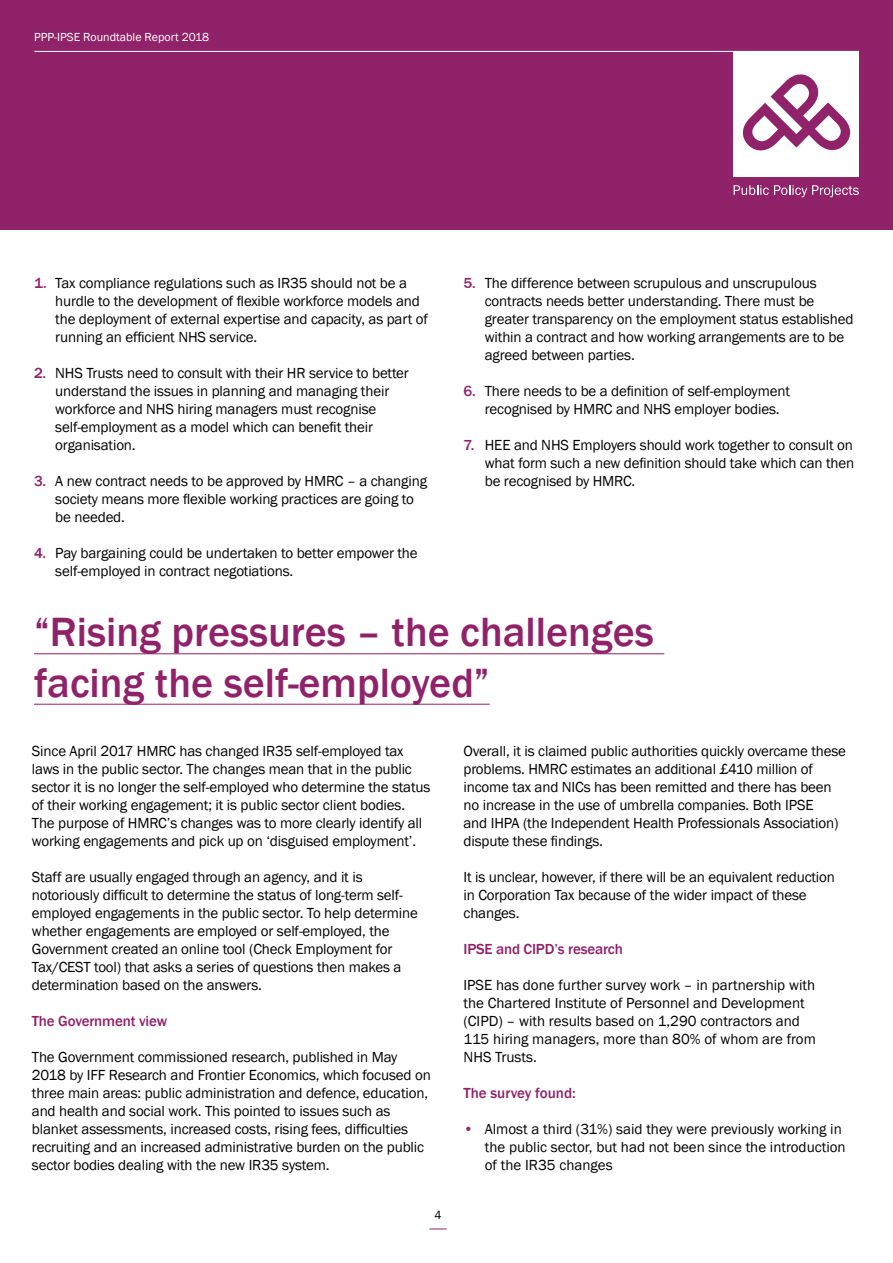
<style>
.page{position:relative;width:893px;height:1263px;background:#fff}
.page>*{position:absolute;margin:0;border:0;box-sizing:border-box;transform-origin:0 0}
.t1{font:500 42px/50.4px "Franklin Gothic";color:#902269}
.t2{font:15px/18px "Franklin Gothic";letter-spacing:-.01em;color:#000}
.t3{font:500 15px "Franklin Gothic";letter-spacing:-.01em;color:#902269}
.t4{font:12px "Franklin Gothic";color:#fff}
.t5{font:12px "Franklin Gothic";color:#000}
.s1{font-weight:500;color:#902269}
.s2{color:#902269}
</style>
<div class="page">
<div style="left:0;top:0;width:893px;height:230px;background:#902269"></div>
<svg style="left:429px;top:1228px;width:17px;height:1px"></svg>
<hr style="left:34px;top:51px;width:825px;height:1px;background:#fff">
<svg style="left:733px;top:52px;width:126px;height:125px"></svg>
<svg style="left:734px;top:185px;width:125px;height:12px"></svg>
<hr style="left:34px;top:653px;width:630px;height:1px;background:#902269">
<hr style="left:34px;top:704px;width:456px;height:1px;background:#902269">
<p class="t4" style="left:34px;top:32px;width:177px">PPP-IPSE Roundtable Report 2018</p>
<p class="t2" style="left:55px;top:274px;width:374px;text-indent:-21px"><span class="s1">1.</span> Tax compliance regulations such as IR35 should not be a hurdle to the development of flexible workforce models and the deployment of external expertise and capacity, as part of running an efficient NHS service.</p>
<p class="t2" style="left:55px;top:364px;width:355px;text-indent:-21px"><span class="s1">2.</span> NHS Trusts need to consult with their HR service to better understand the issues in planning and managing their workforce and NHS hiring managers must recognise self-employment as a model which can benefit their organisation.</p>
<p class="t2" style="left:55px;top:472px;width:373px;text-indent:-21px"><span class="s1">3.</span> A new contract needs to be approved by HMRC – a changing society means more flexible working practices are going to be needed.</p>
<p class="t2" style="left:55px;top:544px;width:364px;text-indent:-21px"><span class="s1">4.</span> Pay bargaining could be undertaken to better empower the self-employed in contract negotiations.</p>
<p class="t2" style="left:485px;top:274px;width:370px;text-indent:-21px"><span class="s1">5.</span> The difference between scrupulous and unscrupulous contracts needs better understanding. There must be greater transparency on the employment status established within a contract and how working arrangements are to be agreed between parties.</p>
<p class="t2" style="left:485px;top:382px;width:307px;text-indent:-21px"><span class="s1">6.</span> There needs to be a definition of self-employment recognised by HMRC and NHS employer bodies.</p>
<p class="t2" style="left:485px;top:436px;width:371px;text-align:justify;text-indent:-21px"><span class="s1">7.</span> HEE and NHS Employers should work together to consult on what form such a new definition should take which can then be recognised by HMRC.</p>
<h1 class="t1" style="left:34px;top:609px;width:621px">“Rising pressures – the challenges facing the self-employed”</h1>
<p class="t2" style="left:32px;top:742px;width:400px">Since April 2017 HMRC has changed IR35 self-employed tax laws in the public sector. The changes mean that in the public sector it is no longer the self-employed who determine the status of their working engagement; it is public sector client bodies.<br>The purpose of HMRC’s changes was to more clearly identify all working engagements and pick up on ‘disguised employment’.</p>
<p class="t2" style="left:32px;top:868px;width:388px">Staff are usually engaged through an agency, and it is notoriously difficult to determine the status of long-term self&shy;employed engagements in the public sector. To help determine whether engagements are employed or self-employed, the Government created an online tool (Check Employment for Tax/CEST tool) that asks a series of questions then makes a determination based on the answers.</p>
<p class="t3" style="left:32px;top:1015px;width:137px">The Government view</p>
<p class="t2" style="left:32px;top:1048px;width:400px">The Government commissioned research, published in May 2018 by IFF Research and Frontier Economics, which focused on three main areas: public administration and defence, education, and health and social work. This pointed to issues such as blanket assessments, increased costs, rising fees, difficulties recruiting and an increased administrative burden on the public sector bodies dealing with the new IR35 system.</p>
<p class="t5" style="left:434px;top:1207px;width:9px">4</p>
<p class="t2" style="left:463px;top:742px;width:384px">Overall, it is claimed public authorities quickly overcame these problems. HMRC estimates an additional £410 million of income tax and NICs has been remitted and there has been no increase in the use of umbrella companies. Both IPSE<br>and IHPA (the Independent Health Professionals Association) dispute these findings.</p>
<p class="t2" style="left:463px;top:868px;width:373px">It is unclear, however, if there will be an equivalent reduction in Corporation Tax because of the wider impact of these changes.</p>
<p class="t3" style="left:463px;top:943px;width:161px">IPSE and CIPD’s research</p>
<p class="t2" style="left:463px;top:976px;width:354px">IPSE has done further survey work – in partnership with the Chartered Institute of Personnel and Development (CIPD) – with results based on 1,290 contractors and 115 hiring managers, more than 80% of whom are from NHS Trusts.</p>
<p class="t3" style="left:463px;top:1087px;width:114px">The survey found:</p>
<p class="t2" style="left:485px;top:1120px;width:362px;text-indent:-21px"><span class="s2">•</span> Almost a third (31%) said they were previously working in the public sector, but had not been since the introduction of the IR35 changes</p>
</div>
